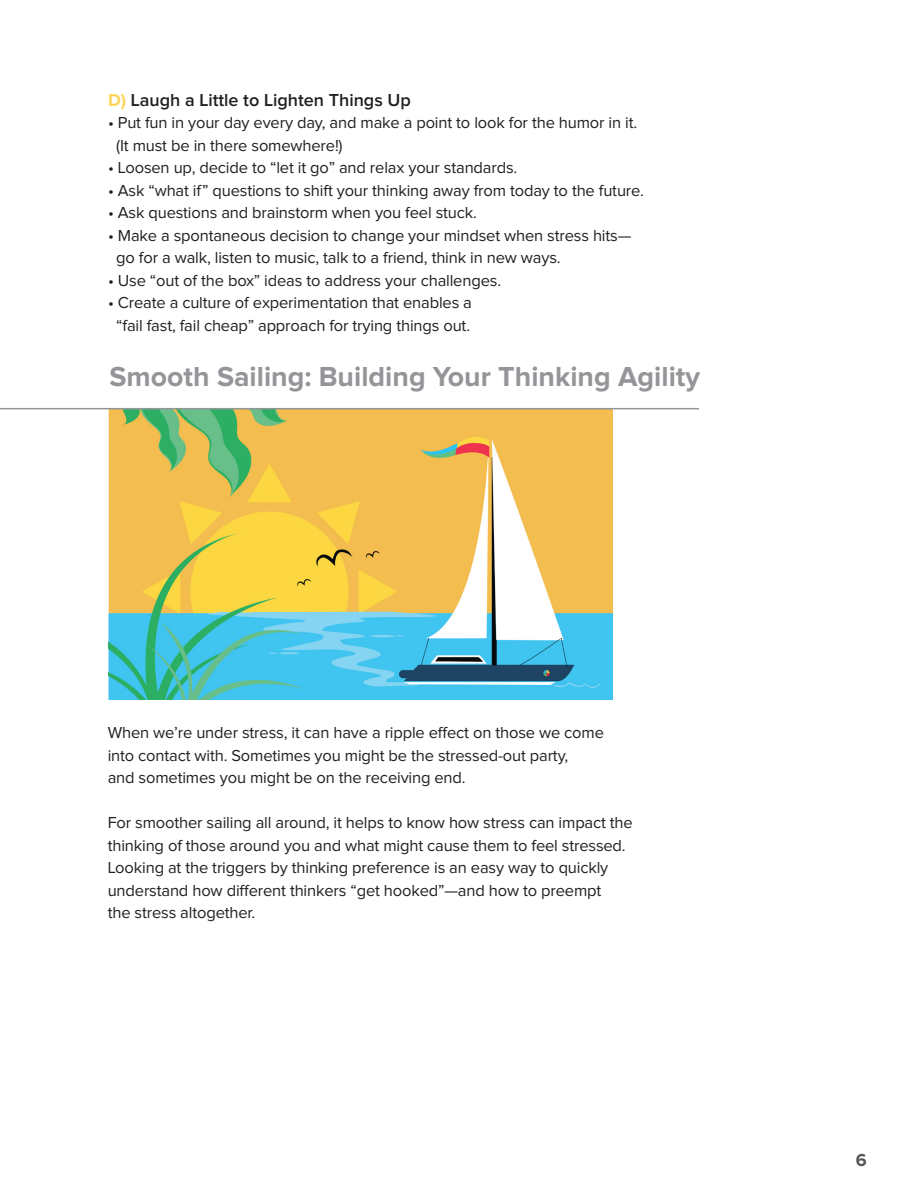
<style>
.page{position:relative;width:918px;height:1188px;background:#fff}
.page>*{position:absolute;margin:0;border:0;box-sizing:border-box;transform-origin:0 0}
.t1{font:700 28.5px "Proxima Nova";color:#939598}
.t2{font:600 18px "Proxima Nova";color:#231f20}
.t3{font:700 18px "Proxima Nova";color:#57585a}
.Paragraph_Style_1{font:16.5px/22.5px "Proxima Nova";letter-spacing:-.01em;color:#231f20}
.s1{font-weight:700;color:#fcd65b}
</style>
<div class="page">
<img style="left:108px;top:409px;width:504px;height:291px">
<hr style="left:0;top:408px;width:699px;height:1px;background:#939598">
<p class="t2" style="left:108px;top:91px;width:304px"><span class="s1">D)</span> Laugh a Little to Lighten Things Up</p>
<p class="Paragraph_Style_1" style="left:108px;top:112px;width:531px">• Put fun in your day every day, and make a point to look for the humor in it.</p>
<p class="Paragraph_Style_1" style="left:116px;top:135px;width:228px">(It must be in there somewhere!)</p>
<p class="Paragraph_Style_1" style="left:108px;top:157px;width:411px">• Loosen up, decide to “let it go” and relax your standards.</p>
<p class="Paragraph_Style_1" style="left:108px;top:180px;width:538px">• Ask “what if” questions to shift your thinking away from today to the future.</p>
<p class="Paragraph_Style_1" style="left:108px;top:202px;width:370px">• Ask questions and brainstorm when you feel stuck.</p>
<p class="Paragraph_Style_1" style="left:108px;top:225px;width:525px">• Make a spontaneous decision to change your mindset when stress hits—</p>
<p class="Paragraph_Style_1" style="left:116px;top:247px;width:446px">go for a walk, listen to music, talk to a friend, think in new ways.</p>
<p class="Paragraph_Style_1" style="left:108px;top:270px;width:395px">• Use “out of the box” ideas to address your challenges.</p>
<p class="Paragraph_Style_1" style="left:108px;top:292px;width:366px">• Create a culture of experimentation that enables a</p>
<p class="Paragraph_Style_1" style="left:116px;top:315px;width:355px">“fail fast, fail cheap” approach for trying things out.</p>
<p class="t1" style="left:109px;top:364px;width:592px">Smooth Sailing: Building Your Thinking Agility</p>
<p class="Paragraph_Style_1" style="left:108px;top:722px;width:498px">When we’re under stress, it can have a ripple effect on those we come</p>
<p class="Paragraph_Style_1" style="left:108px;top:745px;width:462px">into contact with. Sometimes you might be the stressed-out party,</p>
<p class="Paragraph_Style_1" style="left:108px;top:767px;width:360px">and sometimes you might be on the receiving end.</p>
<p class="Paragraph_Style_1" style="left:108px;top:812px;width:527px">For smoother sailing all around, it helps to know how stress can impact the thinking of those around you and what might cause them to feel stressed.<br>Looking at the triggers by thinking preference is an easy way to quickly</p>
<p class="Paragraph_Style_1" style="left:108px;top:880px;width:495px">understand how different thinkers “get hooked”—and how to preempt</p>
<p class="Paragraph_Style_1" style="left:108px;top:902px;width:149px">the stress altogether.</p>
<p class="t3" style="left:856px;top:1152px;width:12px">6</p>
</div>
